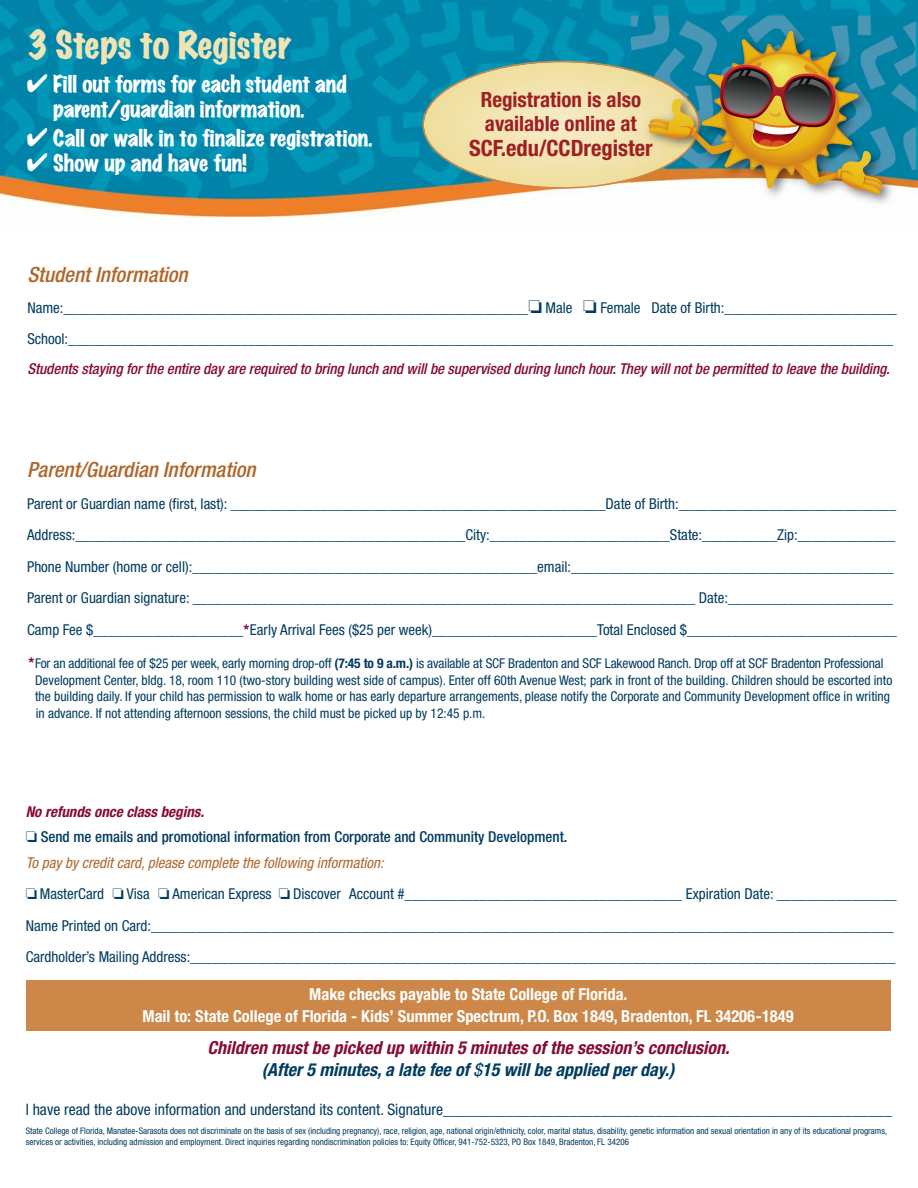
<style>
.page{position:relative;width:918px;height:1188px;background:#fff}
.page>*{position:absolute;margin:0;border:0;box-sizing:border-box;transform-origin:0 0}
.t1{font:34.5px "Marker Felt Wide";color:#f0e4b5}
.t2{font:700 condensed 22.5px "Helvetica Neue";color:#9f1e24}
.t3{font:21px/25px "Marker Felt Wide";letter-spacing:-.005em;color:#fff}
.t4{font:italic 500 condensed 21px "Helvetica Neue";color:#b06529}
.t5{font:700 condensed 21px/24.8px "Helvetica Neue";color:#9f1e24}
.t6{font:italic 700 condensed 18px/21.6px "Helvetica Neue";color:#860c31;text-align:center}
.t7{font:700 condensed 16.5px/21.9px "Helvetica Neue";color:#fff;text-align:center}
.t8{font:condensed 15.75px "Helvetica Neue";color:#003b60}
.t9{font:condensed 15px/31.5px "Helvetica Neue";color:#003b60}
.t10{font:500 condensed 15px/25.5px "Helvetica Neue";color:#003b60}
.t11{font:italic 500 condensed 15px "Helvetica Neue";letter-spacing:-.005em;color:#860c31}
.t12{font:italic 700 condensed 15px "Helvetica Neue";color:#860c31}
.t13{font:condensed 13.5px/16.5px "Helvetica Neue";color:#003b60}
.t14{font:condensed 9px/10.5px "Helvetica Neue";color:#003b60}
.s1{font-weight:700;color:#860c31}
.s2{font-weight:700;font-size:15px;color:#860c31}
.s3{font-weight:700}
.s4{font-weight:400;font-style:italic;color:#b06529}
.s5{color:#003b60}
.s6{font-weight:400;color:#003b60}
.s7{color:#fff}
</style>
<div class="page">
<img style="left:0;top:0;width:918px;height:218px">
<div style="left:26px;top:980px;width:865px;height:51px;background:#cd8748"></div>
<img style="left:422px;top:31px;width:460px;height:163px">
<h1 class="t1" style="left:28px;top:26px;width:265px">3 Steps to Register</h1>
<h3 class="t3" style="left:53px;top:72px;width:296px;text-indent:-27px">✔ Fill out forms for each student and parent/guardian information.</h3>
<h3 class="t3" style="left:26px;top:126px;width:347px">✔ Call or walk in to finalize registration.</h3>
<h3 class="t3" style="left:26px;top:151px;width:222px">✔ Show up and have fun!</h3>
<h3 class="t5" style="left:481px;top:89px;width:162px">Registration is also available online at</h3>
<h2 class="t2" style="left:469px;top:140px;width:185px">SCF.edu/CCDregister</h2>
<h3 class="t4" style="left:27px;top:267px;width:162px">Student Information</h3>
<p class="t9" style="left:27px;top:293px;width:871px">Name:______________________________________________________________□ Male □ Female Date of Birth:_______________________<br>School:______________________________________________________________________________________________________________</p>
<p class="t11" style="left:27px;top:364px;width:864px">Students staying for the entire day are required to bring lunch and will be supervised during lunch hour. They will not be permitted to leave the building.</p>
<h3 class="t4" style="left:27px;top:462px;width:230px">Parent/Guardian Information</h3>
<p class="t9" style="left:27px;top:489px;width:871px">Parent or Guardian name (first, last): __________________________________________________Date of Birth:_____________________________ Address:____________________________________________________City:________________________State:__________Zip:_____________ Phone Number (home or cell):______________________________________________email:___________________________________________ Parent or Guardian signature: ___________________________________________________________________ Date:______________________ Camp Fee $____________________<span class="s1">*</span>Early Arrival Fees ($25 per week)______________________Total Enclosed $____________________________</p>
<p class="t13" style="left:35px;top:656px;width:859px;text-indent:-6px"><span class="s2">*</span>For an additional fee of $25 per week, early morning drop-off <span class="s3">(7:45 to 9 a.m.)</span> is available at SCF Bradenton and SCF Lakewood Ranch. Drop off at SCF Bradenton Professional Development Center, bldg. 18, room 110 (two-story building west side of campus). Enter off 60th Avenue West; park in front of the building. Children should be escorted into the building daily. If your child has permission to walk home or has early departure arrangements, please notify the Corporate and Community Development office in writing in advance. If not attending afternoon sessions, the child must be picked up by 12:45 p.m.</p>
<p class="t12" style="left:26px;top:806px;width:180px">No refunds once class begins.</p>
<p class="t10" style="left:26px;top:825px;width:543px">□ Send me emails and promotional information from Corporate and Community Development.<br><span class="s4">To pay by credit card, please complete the following information:</span></p>
<p class="t9" style="left:26px;top:879px;width:873px">□ MasterCard □ Visa □ American Express □ Discover Account #_____________________________________ Expiration Date: ________________<br>Name Printed on Card:___________________________________________________________________________________________________<br>Cardholder’s Mailing Address:______________________________________________________________________________________________</p>
<p class="t7" style="left:142px;top:984px;width:653px">Make checks payable to State College of Florida.<br>Mail to: State College of Florida - Kids’ Summer Spectrum, P.O. Box 1849, Bradenton, FL 34206-1849</p>
<p class="t6" style="left:208px;top:1038px;width:523px">Children must be picked up within 5 minutes of the session’s conclusion. <span class="s5">(After 5 minutes, a late fee of</span> <span class="s6">$</span><span class="s5">15 will be applied per day.)</span></p>
<p class="t8" style="left:26px;top:1104px;width:868px">I have read the above information and understand its content. Signature_________________________________________________________</p>
<p class="t14" style="left:26px;top:1126px;width:863px">State College of Florida, Manatee-Sarasota does not discriminate on the basis of sex (including pregnancy), race, religion, age, national origin/ethnicity, color, marital status, disability, genetic information and sexual orientation in any of its educational programs, services or activities, including admission and employment. Direct inquiries regarding nondiscrimination policies to: Equity Officer, 941-752-5323, PO Box 1849, Bradenton, FL 34206<span class="s7">.</span></p>
</div>
